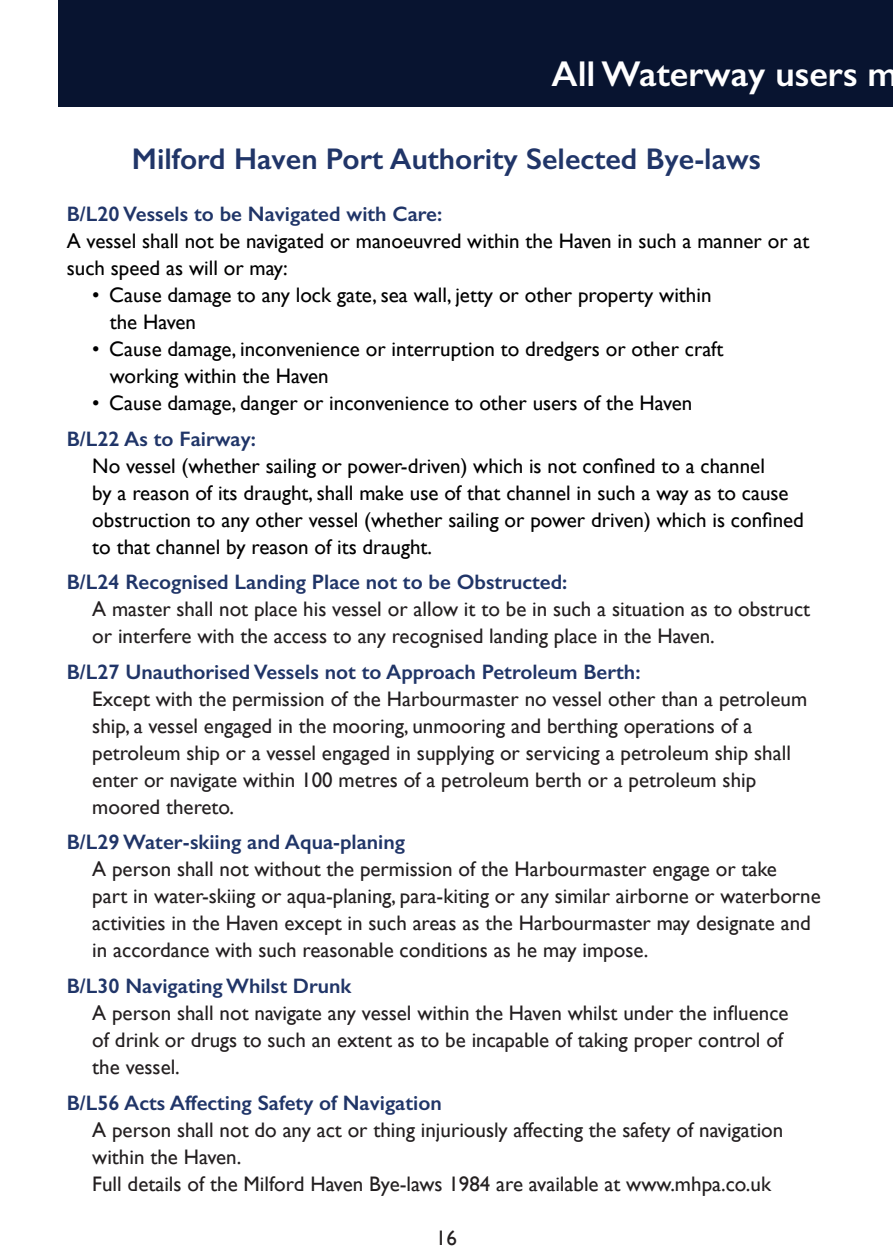
<style>
.page{position:relative;width:893px;height:1259px;background:#fff}
.page>*{position:absolute;margin:0;border:0;box-sizing:border-box;transform-origin:0 0}
.low_water_highlight{font:600 36px "Gill Sans";color:#fff}
.low_water_highlight-2{font:600 30px "Gill Sans";color:#203568}
.low_water_highlight-3{font:21px "Gill Sans";color:#231f20}
.low_water_highlight-4{font:21px/27px "Gill Sans";color:#000001}
.low_water_highlight-5{font:600 21px "Gill Sans";color:#203568}
</style>
<div class="page">
<div style="left:59px;top:0;width:834px;height:106px;background:#081430"></div>
<p class="low_water_highlight" style="left:551px;top:52px;width:348px">All Waterway users m</p>
<p class="low_water_highlight-2" style="left:132px;top:140px;width:630px">Milford Haven Port Authority Selected Bye-laws</p>
<p class="low_water_highlight-5" style="left:67px;top:201px;width:377px">B/L20 Vessels to be Navigated with Care:</p>
<p class="low_water_highlight-4" style="left:67px;top:227px;width:744px">A vessel shall not be navigated or manoeuvred within the Haven in such a manner or at such speed as will or may:</p>
<p class="low_water_highlight-4" style="left:110px;top:281px;width:603px;text-indent:-18px">• Cause damage to any lock gate, sea wall, jetty or other property within the Haven</p>
<p class="low_water_highlight-4" style="left:110px;top:335px;width:615px;text-indent:-18px">• Cause damage, inconvenience or interruption to dredgers or other craft working within the Haven</p>
<p class="low_water_highlight-4" style="left:92px;top:389px;width:602px">• Cause damage, danger or inconvenience to other users of the Haven</p>
<p class="low_water_highlight-5" style="left:67px;top:426px;width:191px">B/L22 As to Fairway:</p>
<p class="low_water_highlight-4" style="left:92px;top:452px;width:674px">No vessel (whether sailing or power-driven) which is not confined to a channel</p>
<p class="low_water_highlight-4" style="left:92px;top:479px;width:698px">by a reason of its draught, shall make use of that channel in such a way as to cause</p>
<p class="low_water_highlight-4" style="left:92px;top:506px;width:713px">obstruction to any other vessel (whether sailing or power driven) which is confined</p>
<p class="low_water_highlight-4" style="left:92px;top:533px;width:341px">to that channel by reason of its draught.</p>
<p class="low_water_highlight-5" style="left:67px;top:569px;width:502px">B/L24 Recognised Landing Place not to be Obstructed:</p>
<p class="low_water_highlight-3" style="left:92px;top:597px;width:719px">A master shall not place his vessel or allow it to be in such a situation as to obstruct</p>
<p class="low_water_highlight-3" style="left:92px;top:624px;width:624px">or interfere with the access to any recognised landing place in the Haven.</p>
<p class="low_water_highlight-5" style="left:67px;top:659px;width:575px">B/L27 Unauthorised Vessels not to Approach Petroleum Berth:</p>
<p class="low_water_highlight-3" style="left:92px;top:686px;width:716px">Except with the permission of the Harbourmaster no vessel other than a petroleum</p>
<p class="low_water_highlight-3" style="left:92px;top:713px;width:662px">ship, a vessel engaged in the mooring, unmooring and berthing operations of a</p>
<p class="low_water_highlight-3" style="left:92px;top:740px;width:700px">petroleum ship or a vessel engaged in supplying or servicing a petroleum ship shall</p>
<p class="low_water_highlight-3" style="left:92px;top:767px;width:665px">enter or navigate within 100 metres of a petroleum berth or a petroleum ship</p>
<p class="low_water_highlight-3" style="left:92px;top:794px;width:143px">moored thereto.</p>
<p class="low_water_highlight-5" style="left:67px;top:829px;width:340px">B/L29 Water-skiing and Aqua-planing</p>
<p class="low_water_highlight-3" style="left:92px;top:857px;width:686px">A person shall not without the permission of the Harbourmaster engage or take</p>
<p class="low_water_highlight-3" style="left:92px;top:884px;width:730px">part in water-skiing or aqua-planing, para-kiting or any similar airborne or waterborne</p>
<p class="low_water_highlight-3" style="left:92px;top:911px;width:720px">activities in the Haven except in such areas as the Harbourmaster may designate and</p>
<p class="low_water_highlight-3" style="left:92px;top:938px;width:558px">in accordance with such reasonable conditions as he may impose.</p>
<p class="low_water_highlight-5" style="left:67px;top:973px;width:286px">B/L30 Navigating Whilst Drunk</p>
<p class="low_water_highlight-3" style="left:92px;top:1000px;width:698px">A person shall not navigate any vessel within the Haven whilst under the influence</p>
<p class="low_water_highlight-3" style="left:92px;top:1027px;width:692px">of drink or drugs to such an extent as to be incapable of taking proper control of</p>
<p class="low_water_highlight-3" style="left:92px;top:1054px;width:89px">the vessel.</p>
<p class="low_water_highlight-5" style="left:67px;top:1089px;width:376px">B/L56 Acts Affecting Safety of Navigation</p>
<p class="low_water_highlight-3" style="left:92px;top:1117px;width:693px">A person shall not do any act or thing injuriously affecting the safety of navigation</p>
<p class="low_water_highlight-3" style="left:92px;top:1144px;width:150px">within the Haven.</p>
<p class="low_water_highlight-3" style="left:92px;top:1171px;width:680px">Full details of the Milford Haven Bye-laws 1984 are available at www.mhpa.co.uk</p>
<p class="low_water_highlight-3" style="left:436px;top:1226px;width:22px">16</p>
</div>
